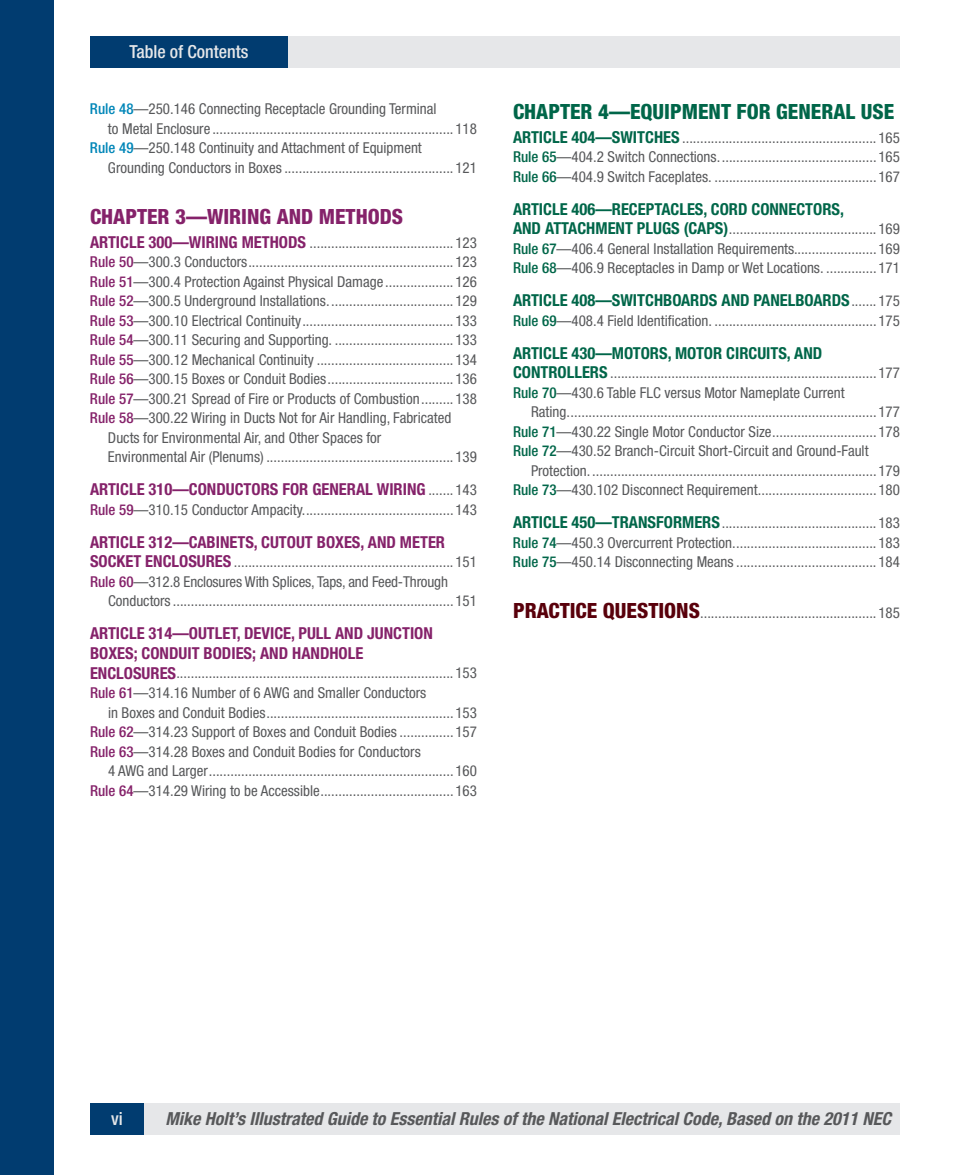
<style>
.page{position:relative;width:972px;height:1175px;background:#fff}
.page>*{position:absolute;margin:0;border:0;box-sizing:border-box;transform-origin:0 0}
.t1{font:800 condensed 21px "Helvetica Neue LT Std";color:#006649}
.t2{font:800 condensed 21px "Helvetica Neue LT Std";color:#85226a}
.t3{font:italic 700 condensed 18px "Helvetica Neue LT Std";color:#57585a}
.t4{font:500 condensed 18px "Helvetica Neue LT Std";color:#e6e7e9}
.t5{font:700 condensed 16.5px "Helvetica Neue LT Std";color:#85226a}
.t6{font:700 condensed 16.5px "Helvetica Neue LT Std";color:#006649}
.t7{font:condensed 15px/19.5px "Helvetica Neue LT Std";color:#57585a;text-align:justify}
.s1{font-weight:500;color:#0086b8}
.s2{font-weight:700;font-size:16.5px;color:#85226a}
.s3{font-weight:500;color:#85226a}
.s4{font-weight:700;font-size:16.5px;color:#006649}
.s5{font-weight:500;color:#006649}
.s6{font-weight:800;font-size:21px;color:#59000b}
</style>
<div class="page">
<div style="left:0;top:0;width:54px;height:1174px;background:#013c70"></div>
<div style="left:90px;top:36px;width:198px;height:32px;background:#013c70"></div>
<div style="left:288px;top:36px;width:612px;height:32px;background:#e6e7e9"></div>
<div style="left:90px;top:1102px;width:54px;height:32px;background:#013c70"></div>
<div style="left:144px;top:1102px;width:756px;height:32px;background:#e6e7e9"></div>
<p class="t4" style="left:129px;top:41px;width:121px">Table of Contents</p>
<p class="t7" style="left:90px;top:99px;width:348px"><span class="s1">Rule 48</span>—250.146 Connecting Receptacle Grounding Terminal</p>
<p class="t7" style="left:108px;top:119px;width:370px">to Metal Enclosure ................................................................... 118</p>
<p class="t7" style="left:90px;top:138px;width:333px"><span class="s1">Rule 49</span>—250.148 Continuity and Attachment of Equipment</p>
<p class="t7" style="left:108px;top:158px;width:370px">Grounding Conductors in Boxes ............................................... 121</p>
<h1 class="t2" style="left:90px;top:203px;width:315px">CHAPTER 3—WIRING AND METHODS</h1>
<p class="t5" style="left:90px;top:232px;width:18px">ARTICLE</p>
<p class="t5" style="left:149px;top:232px;width:50px">300—WIRING</p>
<p class="t5" style="left:242px;top:232px;width:22px">METHOD</p>
<p class="t7" style="left:298px;top:233px;width:181px"><span class="s2">S</span> ........................................ 123</p>
<p class="t7" style="left:90px;top:252px;width:389px"><span class="s3">Rule 50</span>—300.3 Conductors......................................................... 123</p>
<p class="t7" style="left:90px;top:272px;width:389px"><span class="s3">Rule 51</span>—300.4 Protection Against Physical Damage ................... 126</p>
<p class="t7" style="left:90px;top:291px;width:389px"><span class="s3">Rule 52</span>—300.5 Underground Installations................................... 129</p>
<p class="t7" style="left:90px;top:311px;width:389px"><span class="s3">Rule 53</span>—300.10 Electrical Continuity.......................................... 133</p>
<p class="t7" style="left:90px;top:330px;width:389px"><span class="s3">Rule 54</span>—300.11 Securing and Supporting. ................................. 133</p>
<p class="t7" style="left:90px;top:350px;width:389px"><span class="s3">Rule 55</span>—300.12 Mechanical Continuity ...................................... 134</p>
<p class="t7" style="left:90px;top:369px;width:389px"><span class="s3">Rule 56</span>—300.15 Boxes or Conduit Bodies................................... 136</p>
<p class="t7" style="left:90px;top:389px;width:389px"><span class="s3">Rule 57</span>—300.21 Spread of Fire or Products of Combustion......... 138</p>
<p class="t7" style="left:90px;top:408px;width:363px"><span class="s3">Rule 58</span>—300.22 Wiring in Ducts Not for Air Handling, Fabricated</p>
<p class="t7" style="left:108px;top:428px;width:275px">Ducts for Environmental Air, and Other Spaces for</p>
<p class="t7" style="left:108px;top:447px;width:371px">Environmental Air (Plenums) .................................................... 139</p>
<p class="t5" style="left:90px;top:479px;width:18px">ARTICLE</p>
<p class="t5" style="left:149px;top:479px;width:60px">310—CONDUCTOR</p>
<p class="t5" style="left:270px;top:479px;width:22px">S FOR</p>
<p class="t5" style="left:312px;top:479px;width:19px">GENERAL</p>
<p class="t5" style="left:377px;top:479px;width:10px">WIRING</p>
<p class="t7" style="left:90px;top:480px;width:388px;text-align:right">....... 143<br><span class="s3">Rule 59</span>—310.15 Conductor Ampacity.......................................... 143</p>
<p class="t5" style="left:90px;top:532px;width:18px">ARTICLE</p>
<p class="t5" style="left:149px;top:532px;width:58px">312—CABINET</p>
<p class="t5" style="left:245px;top:532px;width:35px">S, CUTOUT</p>
<p class="t5" style="left:317px;top:532px;width:62px">BOXES, AND</p>
<p class="t5" style="left:400px;top:532px;width:22px">METER</p>
<p class="t5" style="left:90px;top:551px;width:73px">SOCKET ENCLO</p>
<p class="t7" style="left:90px;top:552px;width:388px;text-indent:98px"><span class="s2">SURES</span> ............................................................. 151<br><span class="s3">Rule 60</span>—312.8 Enclosures With Splices, Taps, and Feed-Through</p>
<p class="t7" style="left:108px;top:591px;width:370px">Conductors .............................................................................. 151</p>
<p class="t5" style="left:90px;top:623px;width:18px">ARTICLE</p>
<p class="t5" style="left:149px;top:623px;width:59px">314—OUTLET</p>
<p class="t5" style="left:237px;top:623px;width:109px">, DEVICE, PULL AND</p>
<p class="t5" style="left:367px;top:623px;width:17px">JUNCTION</p>
<p class="t5" style="left:90px;top:643px;width:70px">BOXES; CONDUIT</p>
<p class="t5" style="left:204px;top:643px;width:18px">BODIE</p>
<p class="t5" style="left:244px;top:643px;width:68px">S; AND HANDHOLE</p>
<p class="t5" style="left:90px;top:662px;width:18px">ENCLO</p>
<p class="t7" style="left:90px;top:663px;width:388px;text-indent:43px"><span class="s2">SURES</span>............................................................................. 153<br><span class="s3">Rule 61</span>—314.16 Number of 6 AWG and Smaller Conductors</p>
<p class="t7" style="left:90px;top:702px;width:389px;text-indent:18px">in Boxes and Conduit Bodies.................................................... 153<br><span class="s3">Rule 62</span>—314.23 Support of Boxes and Conduit Bodies ...............157<br><span class="s3">Rule 63</span>—314.28 Boxes and Conduit Bodies for Conductors</p>
<p class="t7" style="left:90px;top:761px;width:389px;text-align:right">4 AWG and Larger.................................................................... 160<br><span class="s3">Rule 64</span>—314.29 Wiring to be Accessible..................................... 163</p>
<h1 class="t1" style="left:513px;top:98px;width:383px">CHAPTER 4—EQUIPMENT FOR GENERAL USE</h1>
<p class="t6" style="left:513px;top:127px;width:18px">ARTICLE</p>
<p class="t6" style="left:572px;top:127px;width:70px">404—SWITCHE</p>
<p class="t7" style="left:513px;top:127px;width:388px;text-indent:158px"><span class="s4">S</span> ...................................................... 165<br><span class="s5">Rule 65</span>—404.2 Switch Connections............................................ 165<br><span class="s5">Rule 66</span>—404.9 Switch Faceplates. ............................................. 167</p>
<p class="t6" style="left:513px;top:199px;width:18px">ARTICLE</p>
<p class="t6" style="left:572px;top:199px;width:59px">406—RECEPTACLE</p>
<p class="t6" style="left:695px;top:199px;width:35px">S, CORD</p>
<p class="t6" style="left:751px;top:199px;width:19px">CONNECTOR</p>
<p class="t6" style="left:832px;top:199px;width:14px">S,</p>
<p class="t6" style="left:513px;top:218px;width:11px">AND</p>
<p class="t6" style="left:545px;top:218px;width:19px">ATTACHMENT</p>
<p class="t7" style="left:513px;top:219px;width:388px;text-indent:124px"><span class="s4">PLUGS (CAPS)</span>......................................... 169<br><span class="s5">Rule 67</span>—406.4 General Installation Requirements....................... 169<br><span class="s5">Rule 68</span>—406.9 Receptacles in Damp or Wet Locations. ..............171</p>
<p class="t6" style="left:513px;top:290px;width:18px">ARTICLE</p>
<p class="t6" style="left:572px;top:290px;width:71px">408—SWITCHBOARD</p>
<p class="t6" style="left:709px;top:290px;width:63px">S AND PANELBOARD</p>
<p class="t7" style="left:513px;top:291px;width:388px;text-align:right"><span class="s4">S</span>....... 175<br><span class="s5">Rule 69</span>—408.4 Field Identification. ............................................. 175</p>
<p class="t6" style="left:513px;top:343px;width:18px">ARTICLE</p>
<p class="t6" style="left:572px;top:343px;width:62px">430—MOTOR</p>
<p class="t6" style="left:659px;top:343px;width:38px">S, MOTOR</p>
<p class="t6" style="left:726px;top:343px;width:17px">CIRCUIT</p>
<p class="t6" style="left:778px;top:343px;width:26px">S, AND</p>
<p class="t6" style="left:513px;top:362px;width:19px">CONTROLLER</p>
<p class="t7" style="left:513px;top:363px;width:388px;text-indent:86px"><span class="s4">S</span> .......................................................................... 177<br><span class="s5">Rule 70</span>—430.6 Table FLC versus Motor Nameplate Current</p>
<p class="t7" style="left:513px;top:402px;width:388px;text-indent:18px">Rating...................................................................................... 177<br><span class="s5">Rule 71</span>—430.22 Single Motor Conductor Size............................. 178<br><span class="s5">Rule 72</span>—430.52 Branch-Circuit Short-Circuit and Ground-Fault</p>
<p class="t7" style="left:513px;top:460px;width:388px;text-align:right">Protection. ............................................................................... 179<br><span class="s5">Rule 73</span>—430.102 Disconnect Requirement................................. 180</p>
<p class="t6" style="left:513px;top:512px;width:18px">ARTICLE</p>
<p class="t6" style="left:572px;top:512px;width:95px">450—TRANSFORMER</p>
<p class="t7" style="left:513px;top:513px;width:388px;text-indent:198px"><span class="s4">S</span>........................................... 183<br><span class="s5">Rule 74</span>—450.3 Overcurrent Protection........................................ 183<br><span class="s5">Rule 75</span>—450.14 Disconnecting Means ....................................... 184</p>
<p class="t7" style="left:513px;top:603px;width:388px"><span class="s6">PRACTICE QUESTIONS</span>................................................. 185</p>
<p class="t4" style="left:111px;top:1108px;width:13px">vi</p>
<p class="t3" style="left:166px;top:1107px;width:727px">Mike Holt’s Illustrated Guide to Essential Rules of the National Electrical Code, Based on the 2011 NEC</p>
</div>
